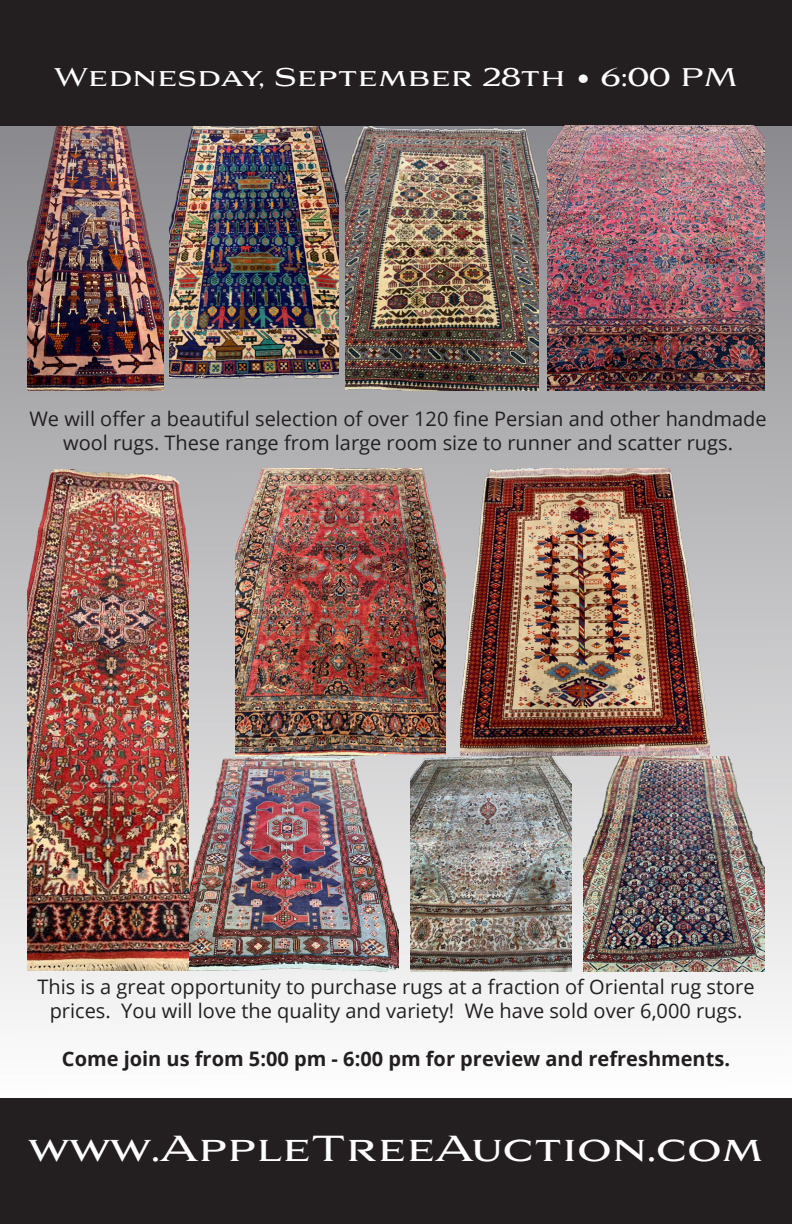
<style>
.page{position:relative;width:792px;height:1224px;background:#fff}
.page>*{position:absolute;margin:0;border:0;box-sizing:border-box;transform-origin:0 0}
.t1{font:34px "Aviano Serif";color:#fff}
.t2{font:24px "Aviano Serif";color:#fff}
.t3{font:20px/24px "Open Sans";color:#231f20;text-align:center}
.t4{font:700 20px "Open Sans";color:#231f20}
</style>
<div class="page">
<div style="left:0;top:126px;width:792px;height:972px;background:linear-gradient(to bottom,#8a898d,#fefefe)"></div>
<img style="left:188px;top:756px;width:210px;height:215px">
<img style="left:584px;top:756px;width:181px;height:215px">
<img style="left:461px;top:469px;width:248px;height:286px">
<img style="left:235px;top:469px;width:211px;height:286px">
<img style="left:346px;top:126px;width:192px;height:265px">
<img style="left:27px;top:126px;width:136px;height:265px">
<img style="left:170px;top:126px;width:169px;height:265px">
<img style="left:410px;top:756px;width:162px;height:215px">
<img style="left:27px;top:469px;width:161px;height:502px">
<div style="left:0;top:0;width:792px;height:126px;background:#231f20"></div>
<div style="left:0;top:1098px;width:792px;height:126px;background:#231f20"></div>
<img style="left:547px;top:126px;width:218px;height:265px">
<p class="t2" style="left:54px;top:61px;width:685px">Wednesday, September 28th • 6:00 PM</p>
<p class="t3" style="left:29px;top:406px;width:739px">We will offer a beautiful selection of over 120 fine Persian and other handmade wool rugs. These range from large room size to runner and scatter rugs.</p>
<p class="t3" style="left:37px;top:974px;width:719px">This is a great opportunity to purchase rugs at a fraction of Oriental rug store prices. You will love the quality and variety! We have sold over 6,000 rugs.</p>
<p class="t4" style="left:62px;top:1045px;width:670px">Come join us from 5:00 pm - 6:00 pm for preview and refreshments.</p>
<p class="t1" style="left:29px;top:1126px;width:736px">www.AppleTreeAuction.com</p>
</div>
